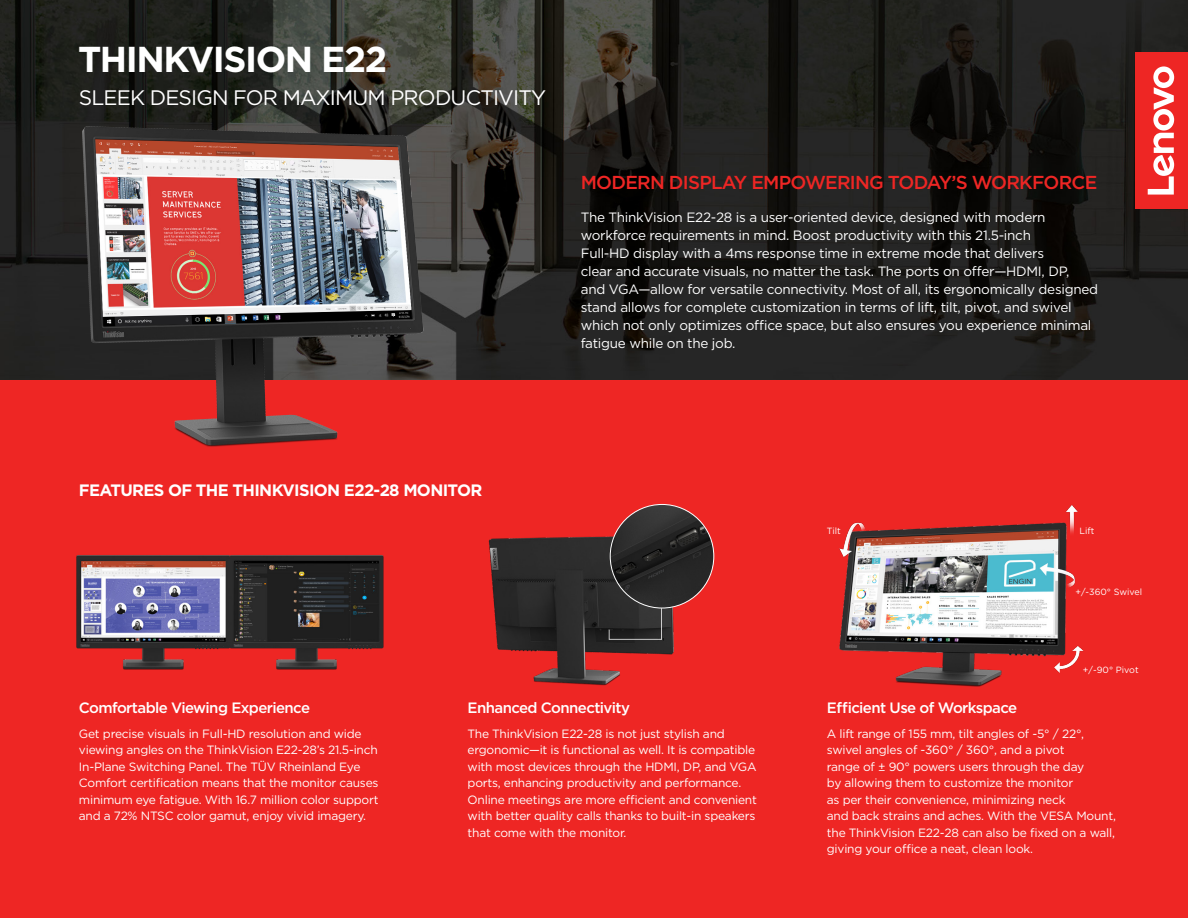
<style>
.page{position:relative;width:1188px;height:918px;background:#fff}
.page>*{position:absolute;margin:0;border:0;box-sizing:border-box;transform-origin:0 0}
.t1{font:700 36px "Gotham";letter-spacing:-.04em;color:#fff}
.t2{font:21px "Gotham";letter-spacing:-.04em;color:#fff}
.t3{font:500 18.75px "Gotham";letter-spacing:-.04em;color:#ee2624}
.t4{font:700 16.5px "Gotham";letter-spacing:-.04em;color:#fff}
.t5{font:500 15px "Gotham";letter-spacing:-.04em;color:#fff}
.t6{font:13.5px/18px "Gotham";letter-spacing:-.02em;color:#fff}
.t7{font:12px/16.5px "Gotham";letter-spacing:-.02em;color:#fff}
.t8{font:9px "Gotham";color:#fff}
</style>
<div class="page">
<img style="left:0;top:0;width:1188px;height:380px">
<div style="left:0;top:380px;width:1188px;height:538px;background:#ee2624"></div>
<div style="left:1136px;top:52px;width:52px;height:157px;background:#ee2624"></div>
<svg style="left:1148px;top:66px;width:26px;height:129px"></svg>
<img style="left:0;top:14px;width:684px;height:433px">
<img style="left:852px;top:505px;width:232px;height:182px">
<img style="left:76px;top:555px;width:228px;height:115px">
<img style="left:304px;top:435px;width:548px;height:251px">
<img style="left:610px;top:504px;width:104px;height:104px;border-radius:52px">
<svg style="left:609px;top:608px;width:53px;height:32px;background:#323232"></svg>
<p class="t1" style="left:78px;top:36px;width:311px">THINKVISION E22</p>
<p class="t2" style="left:79px;top:84px;width:469px">SLEEK DESIGN FOR MAXIMUM PRODUCTIVITY</p>
<p class="t3" style="left:581px;top:170px;width:518px">MODERN DISPLAY EMPOWERING TODAY’S WORKFORCE</p>
<p class="t6" style="left:581px;top:208px;width:466px">The ThinkVision E22-28 is a user-oriented device, designed with modern workforce requirements in mind. Boost productivity with this 21.5-inch</p>
<p class="t6" style="left:581px;top:244px;width:465px">Full-HD display with a 4ms response time in extreme mode that delivers</p>
<p class="t6" style="left:581px;top:262px;width:490px">clear and accurate visuals, no matter the task. The ports on offer—HDMI, DP,</p>
<p class="t6" style="left:581px;top:280px;width:519px">and VGA—allow for versatile connectivity. Most of all, its ergonomically designed stand allows for complete customization in terms of lift, tilt, pivot, and swivel which not only optimizes office space, but also ensures you experience minimal fatigue while on the job.</p>
<p class="t4" style="left:79px;top:479px;width:405px">FEATURES OF THE THINKVISION E22-28 MONITOR</p>
<p class="t8" style="left:827px;top:525px;width:15px">Tilt</p>
<p class="t8" style="left:1079px;top:525px;width:16px">Lift</p>
<p class="t8" style="left:1075px;top:586px;width:68px">+/-360° Swivel</p>
<p class="t8" style="left:1083px;top:664px;width:57px">+/-90° Pivot</p>
<p class="t5" style="left:79px;top:698px;width:233px">Comfortable Viewing Experience</p>
<p class="t5" style="left:468px;top:698px;width:164px">Enhanced Connectivity</p>
<p class="t7" style="left:79px;top:725px;width:301px">Get precise visuals in Full-HD resolution and wide viewing angles on the ThinkVision E22-28’s 21.5-inch In-Plane Switching Panel. The TÜV Rheinland Eye Comfort certification means that the monitor causes minimum eye fatigue. With 16.7 million color support and a 72% NTSC color gamut, enjoy vivid imagery.</p>
<p class="t7" style="left:468px;top:725px;width:291px">The ThinkVision E22-28 is not just stylish and ergonomic—it is functional as well. It is compatible with most devices through the HDMI, DP, and VGA ports, enhancing productivity and performance.<br>Online meetings are more efficient and convenient with better quality calls thanks to built-in speakers that come with the monitor.</p>
<p class="t5" style="left:827px;top:698px;width:192px">Efficient Use of Workspace</p>
<p class="t7" style="left:827px;top:725px;width:259px">A lift range of 155 mm, tilt angles of -5° / 22°, swivel angles of -360° / 360°, and a pivot</p>
<p class="t7" style="left:827px;top:758px;width:259px">range of ± 90° powers users through the day</p>
<p class="t7" style="left:827px;top:774px;width:248px">by allowing them to customize the monitor</p>
<p class="t7" style="left:827px;top:791px;width:240px">as per their convenience, minimizing neck</p>
<p class="t7" style="left:827px;top:807px;width:291px">and back strains and aches. With the VESA Mount,</p>
<p class="t7" style="left:827px;top:824px;width:290px">the ThinkVision E22-28 can also be fixed on a wall, giving your office a neat, clean look.</p>
</div>
